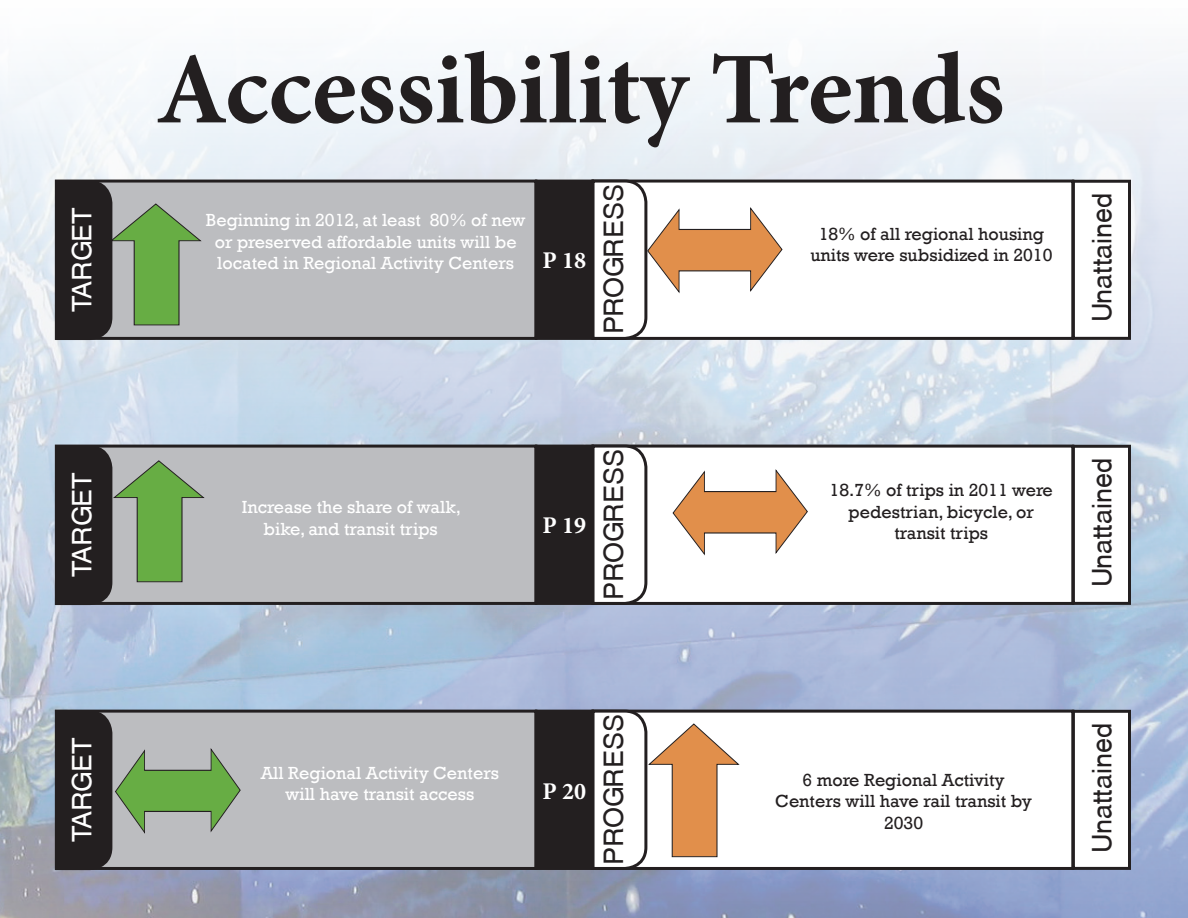
<style>
.page{position:relative;width:1188px;height:918px;background:#fff}
.page>*{position:absolute;margin:0;border:0;box-sizing:border-box;transform-origin:0 0}
.t1{font:700 102px "Minion Pro";letter-spacing:-.005em;color:#231f20}
.t2{font:27px "Swansea";color:#231f20}
.t3{font:27px "Swansea";color:#fff}
.t4{font:700 24px "Minion Pro";color:#fff}
.t5{font:18px/21.6px "Rockwell";color:#fff;text-align:center}
.t6{font:18px/21.6px "Rockwell";color:#231f20;text-align:center}
.t7{font:8.1px/9.8px "Minion Pro";color:#231f20}
</style>
<div class="page">
<img style="left:0;top:59px;width:1188px;height:859px">
<div style="left:55px;top:180px;width:482px;height:160px;background:#bcbdc0;border:3px solid #231f20"></div>
<div style="left:592px;top:180px;width:482px;height:160px;background:#fff;border:3px solid #231f20"></div>
<div style="left:536px;top:181px;width:56px;height:157px;background:#231f20"></div>
<div style="left:535px;top:180px;width:59px;height:160px;border:3px solid #231f20"></div>
<div style="left:1072px;top:180px;width:59px;height:160px;background:#fff;border:3px solid #231f20"></div>
<div style="left:55px;top:445px;width:482px;height:160px;background:#bcbdc0;border:3px solid #231f20"></div>
<div style="left:592px;top:445px;width:482px;height:160px;background:#fff;border:3px solid #231f20"></div>
<svg style="left:590px;top:443px;width:59px;height:163px"></svg>
<div style="left:536px;top:446px;width:56px;height:157px;background:#231f20"></div>
<div style="left:535px;top:445px;width:59px;height:160px;border:3px solid #231f20"></div>
<div style="left:1072px;top:445px;width:59px;height:160px;background:#fff;border:3px solid #231f20"></div>
<div style="left:55px;top:710px;width:482px;height:160px;background:#bcbdc0;border:3px solid #231f20"></div>
<svg style="left:54px;top:709px;width:187px;height:163px"></svg>
<div style="left:592px;top:710px;width:482px;height:160px;background:#fff;border:3px solid #231f20"></div>
<svg style="left:672px;top:469px;width:136px;height:87px"></svg>
<svg style="left:590px;top:178px;width:193px;height:163px"></svg>
<div style="left:536px;top:711px;width:56px;height:157px;background:#231f20"></div>
<div style="left:535px;top:710px;width:59px;height:160px;border:3px solid #231f20"></div>
<div style="left:1072px;top:710px;width:59px;height:160px;background:#fff;border:3px solid #231f20"></div>
<svg style="left:54px;top:444px;width:151px;height:163px"></svg>
<svg style="left:54px;top:179px;width:148px;height:163px"></svg>
<svg style="left:590px;top:708px;width:149px;height:163px"></svg>
<h2 class="t3" style="left:66px;top:312px;width:106px;rotate:-90deg">TARGET</h2>
<h2 class="t3" style="left:66px;top:577px;width:106px;rotate:-90deg">TARGET</h2>
<h2 class="t3" style="left:66px;top:842px;width:106px;rotate:-90deg">TARGET</h2>
<h1 class="t1" style="left:156px;top:18px;width:850px">Accessibility Trends</h1>
<p class="t5" style="left:206px;top:209px;width:321px">Beginning in 2012, at least 80% of new or preserved affordable units will be located in Regional Activity Centers</p>
<h3 class="t4" style="left:543px;top:244px;width:45px">P 18</h3>
<h2 class="t2" style="left:597px;top:334px;width:152px;rotate:-90deg">PROGRESS</h2>
<p class="t6" style="left:810px;top:223px;width:244px">18% of all regional housing units were subsidized in 2010</p>
<h2 class="t2" style="left:1086px;top:322px;width:131px;rotate:-90deg">Unattained</h2>
<p class="t5" style="left:242px;top:497px;width:221px">Increase the share of walk, bike, and transit trips</p>
<h3 class="t4" style="left:543px;top:509px;width:45px">P 19</h3>
<h2 class="t2" style="left:597px;top:600px;width:152px;rotate:-90deg">PROGRESS</h2>
<p class="t6" style="left:830px;top:480px;width:225px">18.7% of trips in 2011 were pedestrian, bicycle, or transit trips</p>
<h2 class="t2" style="left:1086px;top:587px;width:131px;rotate:-90deg">Unattained</h2>
<p class="t5" style="left:261px;top:762px;width:240px">All Regional Activity Centers will have transit access</p>
<h3 class="t4" style="left:543px;top:774px;width:45px">P 20</h3>
<h2 class="t2" style="left:597px;top:865px;width:152px;rotate:-90deg">PROGRESS</h2>
<p class="t6" style="left:775px;top:769px;width:258px">6 more Regional Activity<br>Centers will have rail transit by<br>2030</p>
<p class="t7" style="left:881px;top:775px;width:46px">will have rail tranit by 2030</p>
<h2 class="t2" style="left:1086px;top:853px;width:131px;rotate:-90deg">Unattained</h2>
</div>
